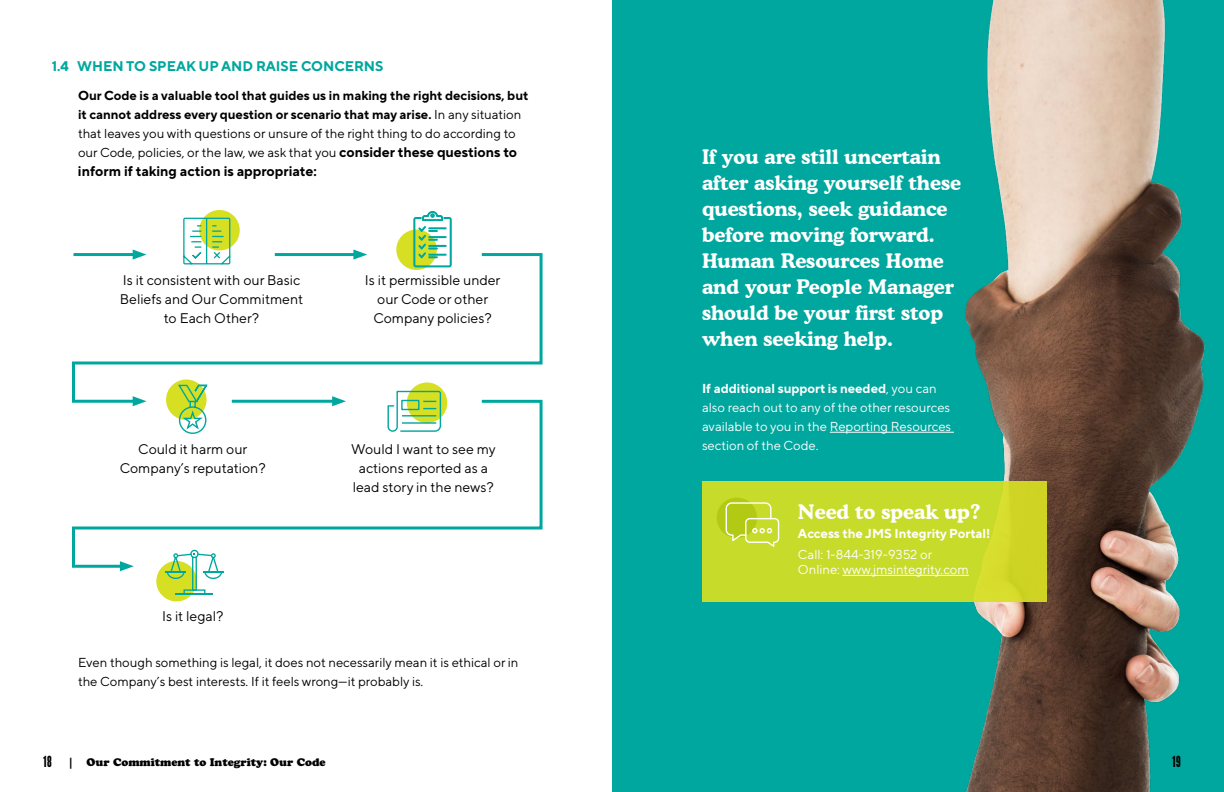
<style>
.page{position:relative;width:1224px;height:792px;background:#fff}
.page>*{position:absolute;margin:0;border:0;box-sizing:border-box;transform-origin:0 0}
.t1{font:700 20px/26px "Cooper BT";color:#fff}
.t2{font:14px/19px "TT Norms Pro";color:#000;text-align:center}
.t3{font:700 14px "TT Norms Pro";color:#000}
.t4{font:700 14px "TT Norms Pro";color:#00a79e}
.t5{font:14px "Champion Featherweight";color:#000}
.t6{font:13px/19px "TT Norms Pro";color:#000}
.t7{font:13px/19px "TT Norms Pro";color:#fff}
.t8{font:700 13px "TT Norms Pro";color:#fff}
.t9{font:11px "Cooper Black Std";color:#000}
.s1{font-weight:700}
.s2{font-weight:700;font-size:14px}
</style>
<div class="page">
<div style="left:612px;top:0;width:612px;height:792px;background:#00a79e"></div>
<img style="left:950px;top:0;width:255px;height:792px">
<svg style="left:133px;top:249px;width:7px;height:3px"></svg>
<svg style="left:353px;top:249px;width:7px;height:3px"></svg>
<svg style="left:72px;top:252px;width:471px;height:146px"></svg>
<svg style="left:133px;top:396px;width:14px;height:2px"></svg>
<svg style="left:72px;top:398px;width:471px;height:171px"></svg>
<svg style="left:120px;top:561px;width:14px;height:10px"></svg>
<div style="left:199px;top:210px;width:41px;height:40px;background:#d7df23;border-radius:50%"></div>
<div style="left:166px;top:380px;width:41px;height:40px;background:#d7df23;border-radius:50%"></div>
<div style="left:407px;top:382px;width:40px;height:41px;background:#d7df23;border-radius:50%"></div>
<div style="left:396px;top:230px;width:41px;height:40px;background:#d7df23;border-radius:50%"></div>
<svg style="left:182px;top:217px;width:50px;height:49px"></svg>
<svg style="left:413px;top:211px;width:39px;height:56px"></svg>
<svg style="left:177px;top:384px;width:32px;height:51px"></svg>
<svg style="left:387px;top:390px;width:55px;height:42px"></svg>
<hr style="left:402px;top:415px;width:34px;height:2px;background:#00a79e">
<hr style="left:402px;top:422px;width:34px;height:2px;background:#00a79e">
<div style="left:401px;top:400px;width:18px;height:10px;border:1px solid #00a79e"></div>
<div style="left:156px;top:561px;width:41px;height:40px;background:#d7df23;border-radius:50%"></div>
<hr style="left:176px;top:593px;width:37px;height:1px;background:#00a79e">
<svg style="left:166px;top:550px;width:57px;height:43px"></svg>
<hr style="left:830px;top:432px;width:124px;height:1px;background:#fff">
<div style="left:702px;top:481px;width:345px;height:121px;background:linear-gradient(to right,#c4dc2c,#cdd929)"></div>
<div style="left:717px;top:498px;width:40px;height:40px;background:#b3ca14;border-radius:50%"></div>
<svg style="left:725px;top:502px;width:55px;height:47px"></svg>
<hr style="left:843px;top:575px;width:126px;height:1px;background:#fff">
<p class="t4" style="left:52px;top:57px;width:333px">1.4 WHEN TO SPEAK UP AND RAISE CONCERNS</p>
<p class="t6" style="left:78px;top:86px;width:452px"><span class="s1">Our Code is a valuable tool that guides us in making the right decisions, but it cannot address every question or scenario that may arise.</span> In any situation that leaves you with questions or unsure of the right thing to do according to our Code, policies, or the law, we ask that you <span class="s2">consider these questions to</span></p>
<p class="t3" style="left:78px;top:162px;width:240px">inform if taking action is appropriate:</p>
<p class="t2" style="left:120px;top:270px;width:185px">Is it consistent with our Basic<br>Beliefs and Our Commitment to Each Other?</p>
<p class="t2" style="left:120px;top:439px;width:147px">Could it harm our<br>Company’s reputation?</p>
<p class="t2" style="left:162px;top:606px;width:63px">Is it legal?</p>
<p class="t2" style="left:365px;top:270px;width:137px">Is it permissible under our Code or other<br>Company policies?</p>
<p class="t2" style="left:351px;top:439px;width:146px">Would I want to see my actions reported as a lead story in the news?</p>
<p class="t6" style="left:78px;top:653px;width:442px">Even though something is legal, it does not necessarily mean it is ethical or in the Company’s best interests. If it feels wrong—it probably is.</p>
<h1 class="t1" style="left:702px;top:143px;width:261px">If you are still uncertain after asking yourself these questions, seek guidance before moving forward.<br>Human Resources Home and your People Manager should be your first stop when seeking help.</h1>
<p class="t7" style="left:702px;top:378px;width:251px"><span class="s1">If additional support is needed</span>, you can also reach out to any of the other resources available to you in the Reporting Resources section of the Code.</p>
<h1 class="t1" style="left:798px;top:499px;width:184px">Need to speak up?</h1>
<p class="t8" style="left:798px;top:525px;width:194px">Access the JMS Integrity Portal!</p>
<p class="t7" style="left:798px;top:547px;width:172px;line-height:15px">Call: 1-844-319-9352 or<br>Online: www.jmsintegrity.com</p>
<p class="t5" style="left:43px;top:751px;width:10px">18</p>
<p class="t9" style="left:68px;top:755px;width:259px">| Our Commitment to Integrity: Our Code</p>
<p class="t5" style="left:1172px;top:751px;width:10px">19</p>
</div>
